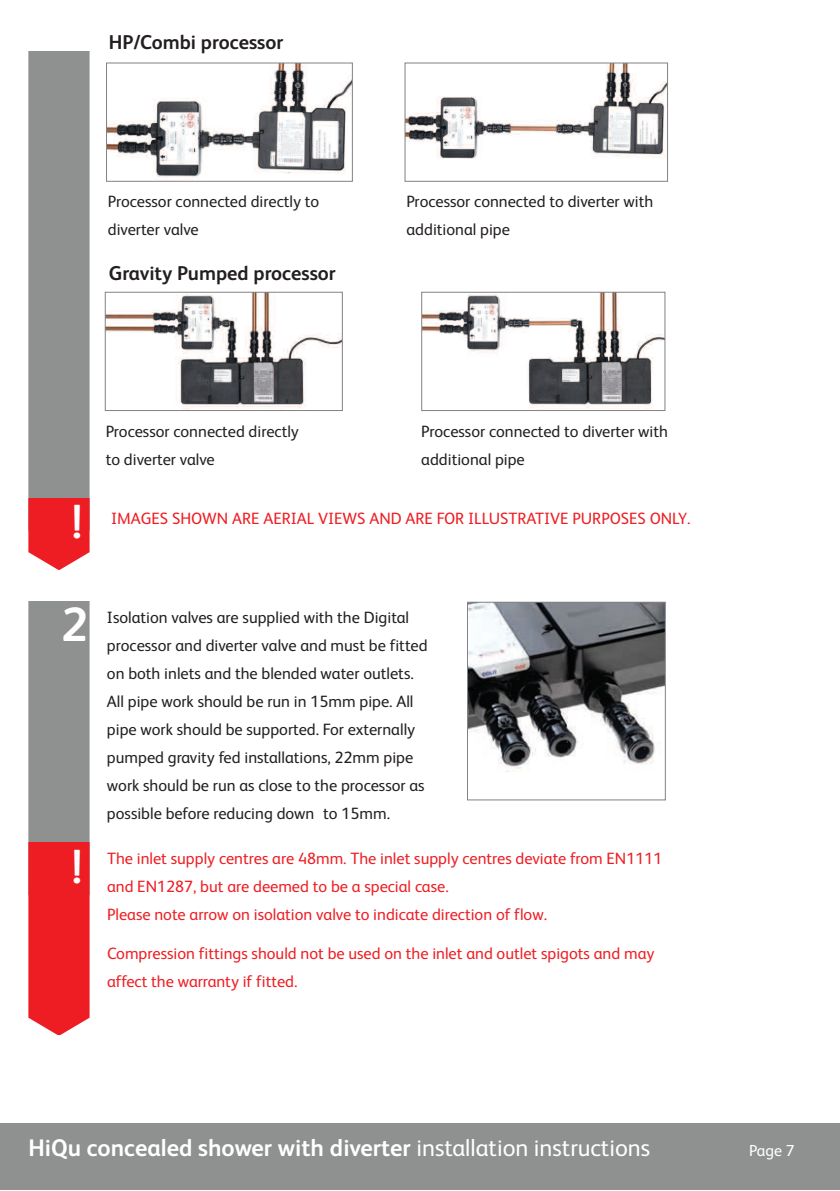
<style>
.page{position:relative;width:840px;height:1191px;background:#fff}
.page>*{position:absolute;margin:0;border:0;box-sizing:border-box;transform-origin:0 0}
.t1{font:700 48px "FS Albert";color:#fff}
.t2{font:700 24px "FS Albert";color:#fff}
.t3{font:700 20px "FS Albert";color:#231f20}
.t4{font:16.4px/28px "FS Albert";color:#231f20}
.t5{font:16.4px/28px "FS Albert";color:#ee1e24}
.t6{font:16px "FS Albert";color:#fff}
.s1{font-weight:400}
</style>
<div class="page">
<div style="left:1px;top:1123px;width:838px;height:66px;background:#8e9190"></div>
<img style="left:108px;top:65px;width:242px;height:115px">
<div style="left:106px;top:63px;width:246px;height:119px;border:1px solid #808285"></div>
<img style="left:406px;top:65px;width:259px;height:94px">
<div style="left:404px;top:63px;width:263px;height:119px;border:1px solid #808285"></div>
<img style="left:107px;top:294px;width:233px;height:115px">
<div style="left:105px;top:292px;width:237px;height:119px;border:1px solid #808285"></div>
<img style="left:423px;top:294px;width:240px;height:115px">
<div style="left:421px;top:292px;width:244px;height:119px;border:1px solid #808285"></div>
<svg style="left:28px;top:51px;width:61px;height:518px;background:#9b8585"></svg>
<img style="left:469px;top:604px;width:194px;height:168px">
<div style="left:467px;top:602px;width:198px;height:198px;border:1px solid #808285"></div>
<svg style="left:28px;top:601px;width:61px;height:434px;background:#b96264"></svg>
<p class="t3" style="left:109px;top:35px;width:176px">HP/Combi processor</p>
<p class="t4" style="left:108px;top:189px;width:213px">Processor connected directly to diverter valve</p>
<p class="t3" style="left:109px;top:266px;width:228px">Gravity Pumped processor</p>
<p class="t4" style="left:406px;top:189px;width:248px">Processor connected to diverter with additional pipe</p>
<h1 class="t1" style="left:71px;top:505px;width:13px">!</h1>
<p class="t4" style="left:106px;top:419px;width:194px">Processor connected directly to diverter valve</p>
<p class="t4" style="left:421px;top:419px;width:248px">Processor connected to diverter with additional pipe</p>
<p class="t5" style="left:111px;top:506px;width:580px">IMAGES SHOWN ARE AERIAL VIEWS AND ARE FOR ILLUSTRATIVE PURPOSES ONLY.</p>
<h1 class="t1" style="left:61px;top:607px;width:28px">2</h1>
<h1 class="t1" style="left:71px;top:849px;width:13px">!</h1>
<p class="t4" style="left:107px;top:605px;width:322px">Isolation valves are supplied with the Digital processor and diverter valve and must be fitted on both inlets and the blended water outlets.<br>All pipe work should be run in 15mm pipe. All pipe work should be supported. For externally pumped gravity fed installations, 22mm pipe work should be run as close to the processor as possible before reducing down to 15mm.</p>
<p class="t5" style="left:107px;top:845px;width:556px">The inlet supply centres are 48mm. The inlet supply centres deviate from EN1111 and EN1287, but are deemed to be a special case.<br>Please note arrow on isolation valve to indicate direction of flow.</p>
<p class="t5" style="left:107px;top:941px;width:548px">Compression fittings should not be used on the inlet and outlet spigots and may affect the warranty if fitted.</p>
<h2 class="t2" style="left:28px;top:1139px;width:623px">HiQu concealed shower with diverter <span class="s1">installation instructions</span></h2>
<p class="t6" style="left:748px;top:1145px;width:47px">Page 7</p>
</div>
